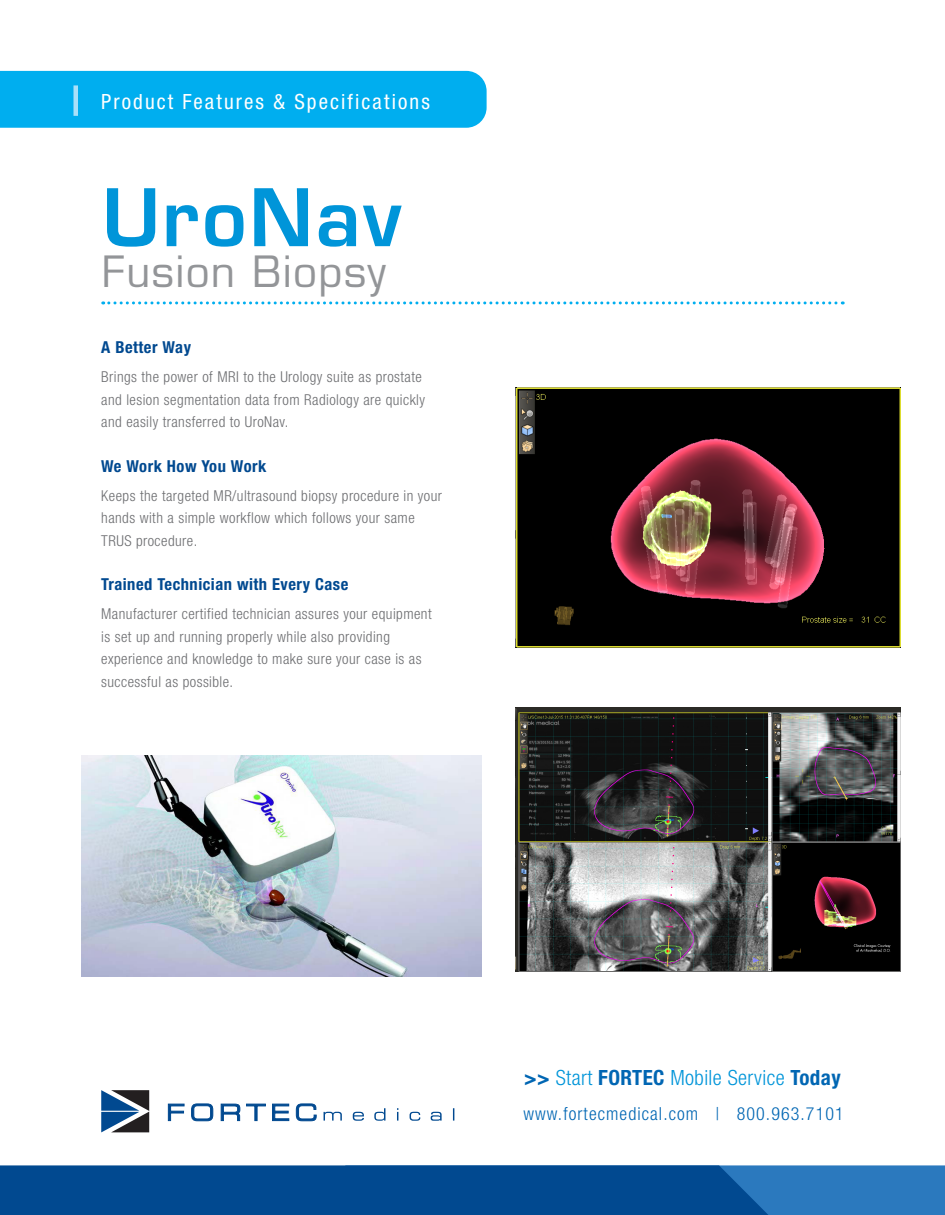
<style>
.page{position:relative;width:945px;height:1215px;background:#fff}
.page>*{position:absolute;margin:0;border:0;box-sizing:border-box;transform-origin:0 0}
.t1{font:600 77.25px "Eurostile LT Std";letter-spacing:.03em;color:#0095d9}
.t2{font:42px "Eurostile LT Std";letter-spacing:.03em;color:#939598}
.Main_bullet{font:300 condensed 21px "Helvetica Neue LT Std";letter-spacing:.02em;color:#0095d9}
.Main_bullet-2{font:condensed 21px "Helvetica Neue LT Std";letter-spacing:.1em;color:#fff}
.List_body{font:300 condensed 18px "Helvetica Neue LT Std";letter-spacing:.06em;color:#0166b3}
.List_body-2{font:700 condensed 16.5px "Helvetica Neue LT Std";letter-spacing:.03em;color:#014990}
.List_body-3{font:300 condensed 15px/22.5px "Helvetica Neue LT Std";letter-spacing:.03em;color:#6c6d70}
.s1{font-weight:700;color:#0166b3}
</style>
<div class="page">
<svg style="left:0;top:1165px;width:945px;height:50px;background:#0b549a"></svg>
<svg style="left:101px;top:1090px;width:48px;height:42px"></svg>
<svg style="left:168px;top:1103px;width:149px;height:18px"></svg>
<svg style="left:324px;top:1108px;width:130px;height:13px"></svg>
<div style="left:0;top:71px;width:487px;height:57px;background:#00aeef"></div>
<hr style="left:74px;top:85px;width:4px;height:31px;background:#aae0f9">
<svg style="left:103px;top:301px;width:740px;height:3px"></svg>
<img style="left:516px;top:388px;width:385px;height:260px">
<img style="left:82px;top:756px;width:400px;height:221px">
<img style="left:516px;top:708px;width:385px;height:264px">
<p class="Main_bullet-2" style="left:101px;top:89px;width:330px">Product Features &amp; Specifications</p>
<p class="t1" style="left:102px;top:169px;width:301px">UroNav</p>
<p class="t2" style="left:102px;top:246px;width:285px">Fusion Biopsy</p>
<p class="List_body-2" style="left:101px;top:337px;width:91px">A Better Way</p>
<p class="List_body-3" style="left:101px;top:366px;width:325px">Brings the power of MRI to the Urology suite as prostate and lesion segmentation data from Radiology are quickly and easily transferred to UroNav.</p>
<p class="List_body-2" style="left:101px;top:456px;width:167px">We Work How You Work</p>
<p class="List_body-3" style="left:101px;top:484px;width:342px">Keeps the targeted MR/ultrasound biopsy procedure in your hands with a simple workflow which follows your same<br>TRUS procedure.</p>
<p class="List_body-2" style="left:101px;top:574px;width:249px">Trained Technician with Every Case</p>
<p class="List_body-3" style="left:101px;top:602px;width:332px">Manufacturer certified technician assures your equipment is set up and running properly while also providing experience and knowledge to make sure your case is as successful as possible.</p>
<p class="Main_bullet" style="left:524px;top:1066px;width:318px"><span class="s1">&gt;&gt;</span> Start <span class="s1">FORTEC</span> Mobile Service <span class="s1">Today</span></p>
<p class="List_body" style="left:523px;top:1103px;width:322px">www.fortecmedical.com | 800.963.7101</p>
</div>
